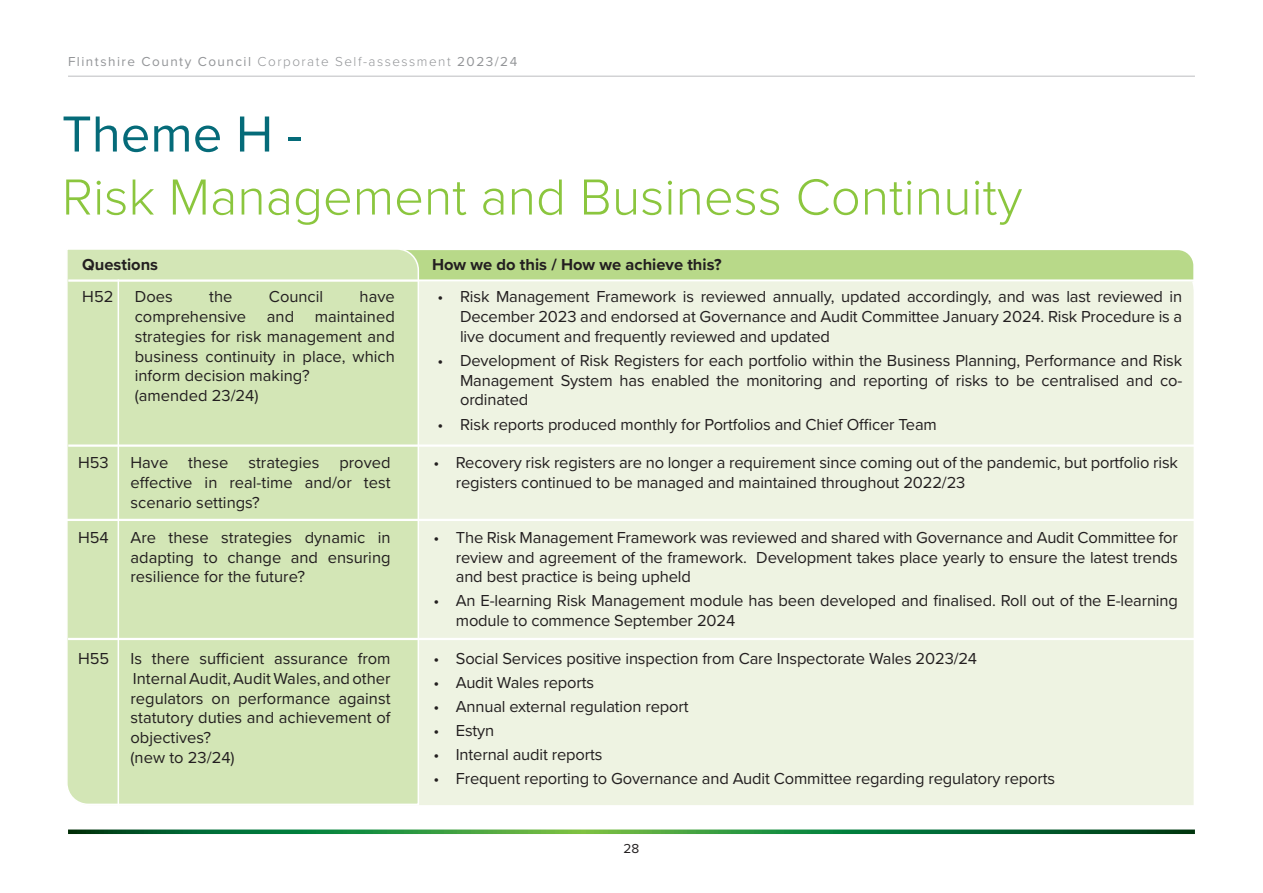
<style>
.page{position:relative;width:1263px;height:893px;background:#fff}
.page>*{position:absolute;margin:0;border:0;box-sizing:border-box;transform-origin:0 0}
.t1{font:300 52.5px "Proxima Nova";color:#8bc63e}
.t2{font:52.5px "Proxima Nova";color:#056b79}
.t3{font:16.5px/19.8px "Proxima Nova";letter-spacing:-.01em;color:#231f20;text-align:justify}
.t4{font:700 16.5px "Proxima Nova";color:#231f20}
.t5{font:13.5px "Proxima Nova";letter-spacing:.11em;color:#939598}
.t6{font:13.5px "Proxima Nova";color:#231f20}
.s1{font-weight:300}
</style>
<div class="page">
<svg style="left:68px;top:829px;width:1127px;height:5px;background:#348a4a"></svg>
<hr style="left:68px;top:76px;width:1127px;height:1px;background:#bcbdc0">
<div style="left:420px;top:282px;width:773px;height:523px;background:#eef3e2"></div>
<div style="left:420px;top:250px;width:773px;height:29px;background:#b8d989"></div>
<div style="left:67px;top:249px;width:353px;height:556px;background:#d3e6b6"></div>
<hr style="left:68px;top:279px;width:1132px;height:3px;background:#fff">
<hr style="left:68px;top:444px;width:1132px;height:3px;background:#fff">
<hr style="left:64px;top:519px;width:1131px;height:2px;background:#fff">
<hr style="left:68px;top:638px;width:1132px;height:2px;background:#fff">
<hr style="left:118px;top:279px;width:1px;height:530px;background:#fff">
<p class="t5" style="left:68px;top:51px;width:451px">Flintshire County Council <span class="s1">Corporate Self-assessment</span> 2023/24</p>
<p class="t2" style="left:62px;top:95px;width:242px">Theme H -</p>
<p class="t1" style="left:62px;top:158px;width:962px">Risk Management and Business Continuity</p>
<p class="t4" style="left:82px;top:252px;width:77px">Questions</p>
<p class="t3" style="left:460px;top:286px;width:724px;text-indent:-23px">• Risk Management Framework is reviewed annually, updated accordingly, and was last reviewed in December 2023 and endorsed at Governance and Audit Committee January 2024. Risk Procedure is a live document and frequently reviewed and updated</p>
<p class="t3" style="left:460px;top:350px;width:724px;text-indent:-23px">• Development of Risk Registers for each portfolio within the Business Planning, Performance and Risk Management System has enabled the monitoring and reporting of risks to be centralised and co&shy;ordinated</p>
<p class="t3" style="left:438px;top:413px;width:501px">• Risk reports produced monthly for Portfolios and Chief Ofcer Team</p>
<p class="t3" style="left:456px;top:452px;width:724px;text-indent:-23px">• Recovery risk registers are no longer a requirement since coming out of the pandemic, but portfolio risk registers continued to be managed and maintained throughout 2022/23</p>
<p class="t4" style="left:432px;top:252px;width:291px">How we do this / How we achieve this?</p>
<p class="t3" style="left:82px;top:286px;width:33px">H52</p>
<p class="t3" style="left:135px;top:286px;width:39px">Does</p>
<p class="t3" style="left:209px;top:286px;width:25px">the</p>
<p class="t3" style="left:269px;top:286px;width:56px">Council</p>
<p class="t3" style="left:360px;top:286px;width:37px">have</p>
<p class="t3" style="left:135px;top:306px;width:113px">comprehensive</p>
<p class="t3" style="left:267px;top:306px;width:29px">and</p>
<p class="t3" style="left:135px;top:306px;width:262px;text-align:left;text-indent:180px">maintained strategies for risk management and business continuity in place, which inform decision making?<br>(amended 23/24)</p>
<p class="t3" style="left:78px;top:452px;width:32px">H53</p>
<p class="t3" style="left:131px;top:452px;width:261px">Have these strategies proved efective in real-time and/or test scenario settings?</p>
<p class="t3" style="left:78px;top:527px;width:32px">H54</p>
<p class="t3" style="left:131px;top:527px;width:262px">Are these strategies dynamic in adapting to change and ensuring resilience for the future?</p>
<p class="t3" style="left:456px;top:527px;width:724px;text-indent:-23px">• The Risk Management Framework was reviewed and shared with Governance and Audit Committee for review and agreement of the framework. Development takes place yearly to ensure the latest trends and best practice is being upheld</p>
<p class="t3" style="left:456px;top:590px;width:723px;text-indent:-23px">• An E-learning Risk Management module has been developed and fnalised. Roll out of the E-learning module to commence September 2024</p>
<p class="t3" style="left:433px;top:648px;width:545px">• Social Services positive inspection from Care Inspectorate Wales 2023/24</p>
<p class="t3" style="left:433px;top:672px;width:162px">• Audit Wales reports</p>
<p class="t3" style="left:433px;top:696px;width:257px">• Annual external regulation report</p>
<p class="t3" style="left:433px;top:720px;width:62px">• Estyn</p>
<p class="t3" style="left:433px;top:744px;width:171px">• Internal audit reports</p>
<p class="t3" style="left:433px;top:768px;width:623px">• Frequent reporting to Governance and Audit Committee regarding regulatory reports</p>
<p class="t3" style="left:78px;top:648px;width:33px">H55</p>
<p class="t3" style="left:131px;top:648px;width:262px;text-align:left">Is there sufcient assurance from<br>Internal Audit, Audit Wales, and other regulators on performance against statutory duties and achievement of objectives?<br>(new to 23/24)</p>
<p class="t6" style="left:624px;top:838px;width:17px">28</p>
</div>
